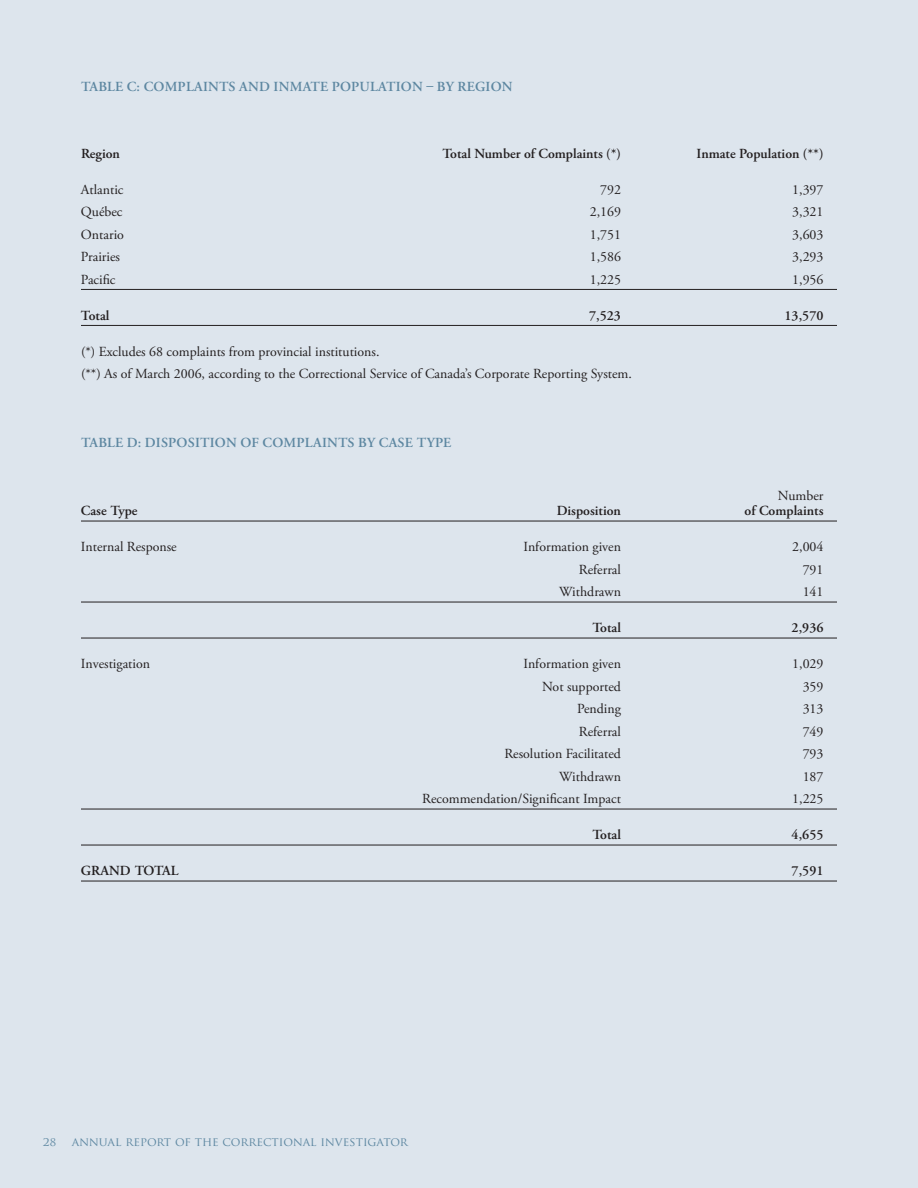
<style>
.page{position:relative;width:918px;height:1188px;background:#dde5ed}
.page>*{position:absolute;margin:0;border:0;box-sizing:border-box;transform-origin:0 0}
.t1{font:13.8px/22.5px "Adobe Garamond Pro";color:#231f20}
.t2{font:600 13.8px "Adobe Garamond Pro";color:#231f20}
.t3{font:600 13.8px "Adobe Garamond Pro";letter-spacing:.015em;color:#5d87a1}
.t4{font:12px "Trajan Pro";color:#5d87a1}
</style>
<div class="page">
<hr style="left:81px;top:289px;width:756px;height:1px;background:#231f20">
<hr style="left:81px;top:325px;width:756px;height:1px;background:#231f20">
<hr style="left:81px;top:521px;width:756px;height:1px;background:#231f20">
<hr style="left:81px;top:602px;width:756px;height:1px;background:#231f20">
<hr style="left:81px;top:638px;width:756px;height:1px;background:#231f20">
<hr style="left:81px;top:809px;width:756px;height:1px;background:#231f20">
<hr style="left:81px;top:845px;width:756px;height:1px;background:#231f20">
<hr style="left:81px;top:881px;width:756px;height:1px;background:#231f20">
<p class="t3" style="left:81px;top:79px;width:115px">table c: COMPLAINTS</p>
<p class="t3" style="left:239px;top:79px;width:12px">AND</p>
<p class="t3" style="left:274px;top:79px;width:39px">INMATE</p>
<p class="t3" style="left:332px;top:79px;width:38px">POPULATION</p>
<p class="t3" style="left:426px;top:79px;width:42px">– BY REGION</p>
<p class="t2" style="left:81px;top:145px;width:40px">Region</p>
<p class="t2" style="left:442px;top:145px;width:180px">Total Number of Complaints (*)</p>
<p class="t2" style="left:697px;top:145px;width:128px">Inmate Population (**)</p>
<p class="t1" style="left:81px;top:179px;width:44px">Atlantic</p>
<p class="t1" style="left:600px;top:179px;width:22px">792</p>
<p class="t1" style="left:792px;top:179px;width:33px">1,397</p>
<p class="t1" style="left:81px;top:201px;width:43px">Québec</p>
<p class="t1" style="left:590px;top:201px;width:33px">2,169</p>
<p class="t1" style="left:792px;top:201px;width:33px">3,321</p>
<p class="t1" style="left:81px;top:224px;width:45px">Ontario</p>
<p class="t1" style="left:590px;top:224px;width:33px">1,751</p>
<p class="t1" style="left:792px;top:224px;width:33px">3,603</p>
<p class="t1" style="left:81px;top:246px;width:41px">Prairies</p>
<p class="t1" style="left:590px;top:246px;width:33px">1,586</p>
<p class="t1" style="left:792px;top:246px;width:33px">3,293</p>
<p class="t1" style="left:81px;top:269px;width:36px">Pacific</p>
<p class="t1" style="left:590px;top:269px;width:33px">1,225</p>
<p class="t1" style="left:792px;top:269px;width:33px">1,956</p>
<p class="t2" style="left:81px;top:307px;width:30px">Total</p>
<p class="t2" style="left:589px;top:307px;width:33px">7,523</p>
<p class="t2" style="left:785px;top:307px;width:40px">13,570</p>
<p class="t1" style="left:81px;top:341px;width:553px">(*) Excludes 68 complaints from provincial institutions.<br>(**) As of March 2006, according to the Correctional Service of Canada’s Corporate Reporting System.</p>
<p class="t3" style="left:81px;top:435px;width:106px">table d: DISPOSITION</p>
<p class="t3" style="left:240px;top:435px;width:74px">OF COMPLAINTS</p>
<p class="t3" style="left:358px;top:435px;width:40px">BY CASE</p>
<p class="t3" style="left:417px;top:435px;width:36px">TYPE</p>
<p class="t1" style="left:778px;top:485px;width:47px">Number</p>
<p class="t2" style="left:81px;top:503px;width:58px">Case Type</p>
<p class="t2" style="left:557px;top:503px;width:66px">Disposition</p>
<p class="t2" style="left:745px;top:503px;width:80px">of Complaints</p>
<p class="t1" style="left:81px;top:536px;width:97px">Internal Response</p>
<p class="t1" style="left:524px;top:536px;width:99px">Information given</p>
<p class="t1" style="left:792px;top:536px;width:33px">2,004</p>
<p class="t1" style="left:579px;top:559px;width:44px">Referral</p>
<p class="t1" style="left:803px;top:559px;width:22px">791</p>
<p class="t1" style="left:559px;top:581px;width:63px">Withdrawn</p>
<p class="t1" style="left:803px;top:581px;width:22px">141</p>
<p class="t2" style="left:593px;top:620px;width:30px">Total</p>
<p class="t2" style="left:792px;top:620px;width:33px">2,936</p>
<p class="t1" style="left:81px;top:653px;width:71px">Investigation</p>
<p class="t1" style="left:524px;top:653px;width:99px">Information given</p>
<p class="t1" style="left:792px;top:653px;width:33px">1,029</p>
<p class="t1" style="left:542px;top:676px;width:80px">Not supported</p>
<p class="t1" style="left:803px;top:676px;width:22px">359</p>
<p class="t1" style="left:577px;top:698px;width:45px">Pending</p>
<p class="t1" style="left:803px;top:698px;width:22px">313</p>
<p class="t1" style="left:579px;top:721px;width:44px">Referral</p>
<p class="t1" style="left:803px;top:721px;width:22px">749</p>
<p class="t1" style="left:504px;top:743px;width:118px">Resolution Facilitated</p>
<p class="t1" style="left:803px;top:743px;width:22px">793</p>
<p class="t1" style="left:559px;top:766px;width:63px">Withdrawn</p>
<p class="t1" style="left:803px;top:766px;width:22px">187</p>
<p class="t1" style="left:422px;top:788px;width:200px">Recommendation/Significant Impact</p>
<p class="t1" style="left:792px;top:788px;width:33px">1,225</p>
<p class="t2" style="left:592px;top:827px;width:30px">Total</p>
<p class="t2" style="left:792px;top:827px;width:33px">4,655</p>
<p class="t2" style="left:81px;top:863px;width:11px">GRAND</p>
<p class="t2" style="left:135px;top:863px;width:8px">TOTAL</p>
<p class="t2" style="left:792px;top:863px;width:33px">7,591</p>
<p class="t4" style="left:43px;top:1134px;width:14px">28</p>
<p class="t4" style="left:72px;top:1134px;width:338px">ANNUAL REPORT OF THE CORRECTIONAL INVESTIGATOR</p>
<p class="t4" style="left:43px;top:1134px;width:8px">4</p>
<p class="t4" style="left:65px;top:1134px;width:338px">ANNUAL REPORT OF THE CORRECTIONAL INVESTIGATOR</p>
</div>
